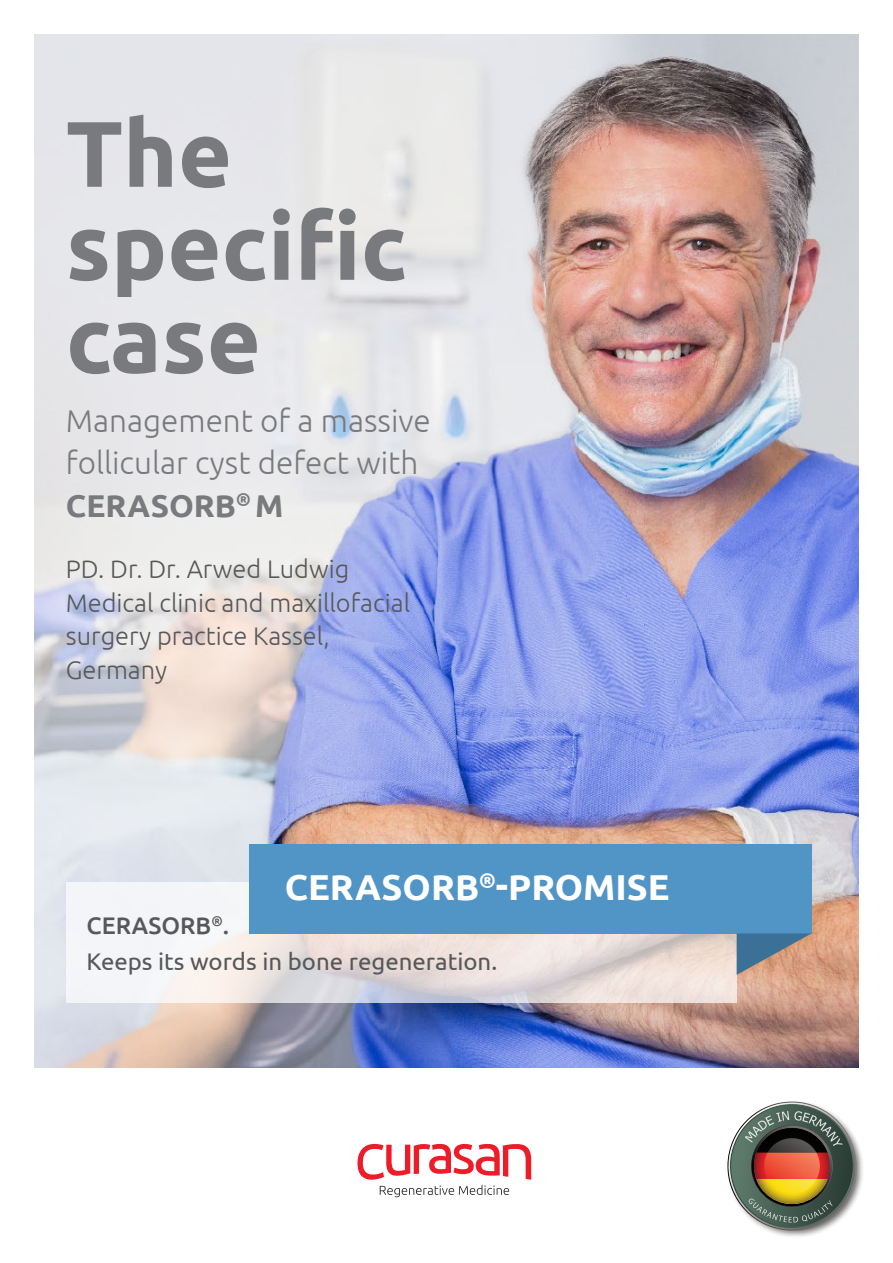
<style>
.page{position:relative;width:893px;height:1263px;background:#fff}
.page>*{position:absolute;margin:0;border:0;box-sizing:border-box;transform-origin:0 0}
.t1{font:700 93px/93px "Ubuntu";color:#787a7d}
.t2{font:700 36px "Ubuntu";color:#fff}
.t3{font:300 31.5px/42.3px "Ubuntu";color:#787a7d}
.t4{font:300 25.35px/33.9px "Ubuntu";color:#57585a}
.t5{font:24px/36px "Ubuntu";color:#57585a}
.s1{font-weight:700}
.s2{font-weight:500}
</style>
<div class="page">
<img style="left:34px;top:34px;width:825px;height:1033px">
<svg style="left:66px;top:882px;width:671px;height:120px"></svg>
<div style="left:249px;top:844px;width:562px;height:89px;background:#5195c7"></div>
<svg style="left:737px;top:933px;width:74px;height:42px;background:#8a888b"></svg>
<svg style="left:357px;top:1144px;width:174px;height:53px"></svg>
<div style="left:726px;top:1100px;width:138px;height:138px;background:#231f20;opacity:.7"></div>
<svg style="left:726px;top:1101px;width:134px;height:129px"></svg>
<img style="left:767px;top:1179px;width:50px;height:15px">
<img style="left:767px;top:1138px;width:49px;height:15px">
<img style="left:764px;top:1153px;width:56px;height:26px">
<h1 class="t1" style="left:66px;top:106px;width:343px">The specific case</h1>
<p class="t3" style="left:66px;top:399px;width:366px">Management of a massive follicular cyst defect with<br><span class="s1">CERASORB</span><sup>®</sup> <span class="s1">M</span></p>
<p class="t4" style="left:66px;top:551px;width:346px">PD. Dr. Dr. Arwed Ludwig<br>Medical clinic and maxillofacial surgery practice Kassel,<br>Germany</p>
<h2 class="t2" style="left:285px;top:865px;width:386px">CERASORB<sup>®</sup>-PROMISE</h2>
<p class="t5" style="left:86px;top:907px;width:412px"><span class="s2">CERASORB</span><sup>®</sup><span class="s2">.<br></span>Keeps its words in bone regeneration.</p>
</div>
